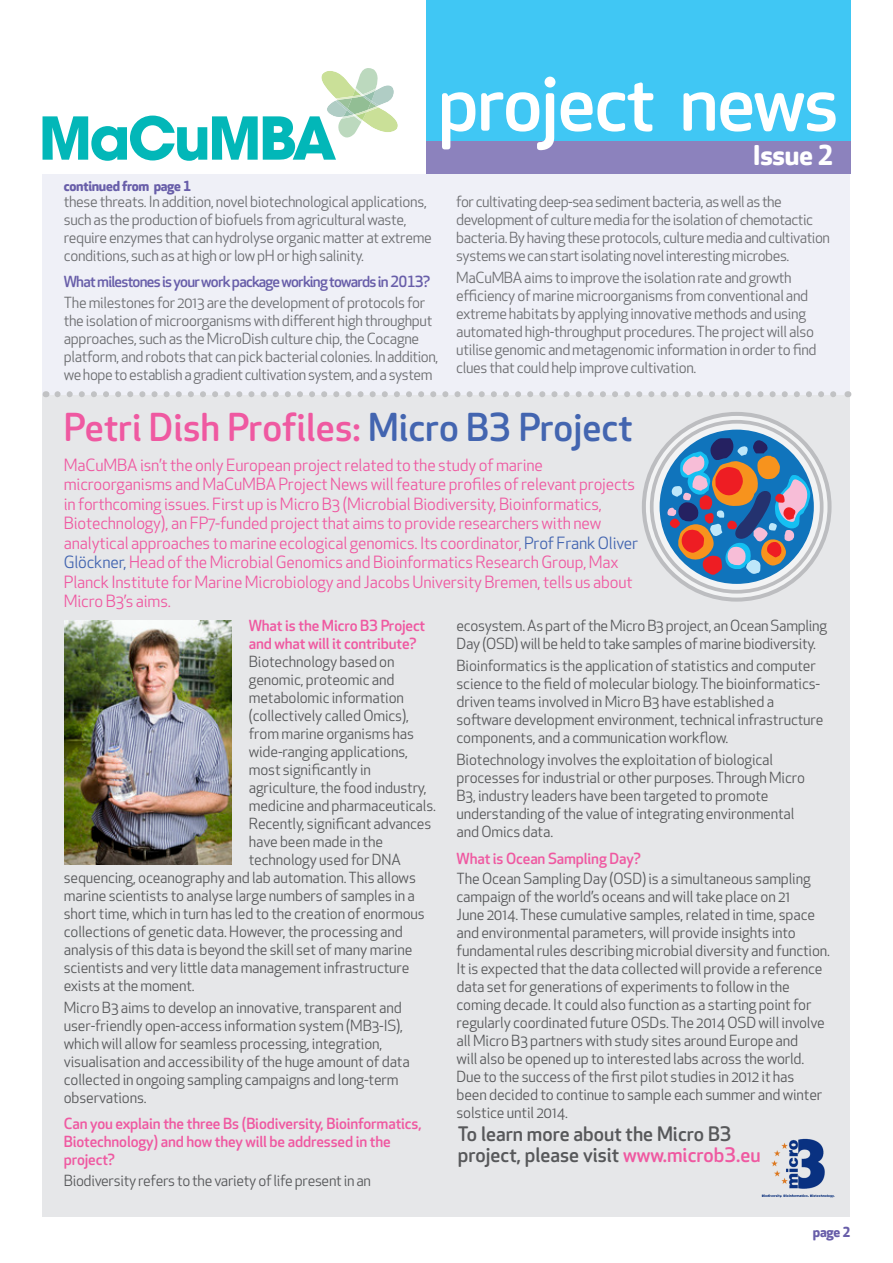
<style>
.page{position:relative;width:893px;height:1263px;background:#fff}
.page>*{position:absolute;margin:0;border:0;box-sizing:border-box;transform-origin:0 0}
.t1{font:500 75px "Apex Rounded";letter-spacing:-.02em;color:#fff}
.t2{font:500 37.65px "Apex Rounded";color:#ef59a1}
.t3{font:700 26.7px "Apex Rounded";letter-spacing:-.01em;color:#fff}
.t4{font:500 19.5px/21px "Apex Rounded";color:#57585a}
.t5{font:16.5px/19.5px "Apex New";letter-spacing:-.01em;color:#ef59a1}
.t6{font:15px/18px "Apex New";letter-spacing:-.01em;color:#57585a}
.t7{font:15px/18px "Apex New";letter-spacing:-.02em;color:#6c6d70}
.t8{font:500 15px/18px "Apex Rounded";letter-spacing:-.01em;color:#ef59a1}
.t9{font:500 15px "Apex Rounded";letter-spacing:-.05em;color:#685ea9}
.t10{font:700 13.5px "Apex Rounded";letter-spacing:-.02em;color:#685ea9}
.s1{color:#4365b0}
.s2{color:#ef59a1}
</style>
<div class="page">
<div style="left:43px;top:174px;width:807px;height:221px;background:#eff0f7"></div>
<div style="left:43px;top:395px;width:807px;height:822px;background:#e6e7e9"></div>
<div style="left:426px;top:100px;width:424px;height:74px;background:#8c82bd"></div>
<div style="left:426px;top:0;width:424px;height:140px;background:#40c7f4"></div>
<svg style="left:43px;top:68px;width:355px;height:93px"></svg>
<svg style="left:57px;top:391px;width:779px;height:6px"></svg>
<img style="left:761px;top:1138px;width:74px;height:60px">
<img style="left:65px;top:620px;width:167px;height:244px">
<svg style="left:642px;top:412px;width:189px;height:190px"></svg>
<p class="t1" style="left:438px;top:61px;width:402px">project news</p>
<p class="t3" style="left:753px;top:140px;width:82px">Issue 2</p>
<p class="t10" style="left:64px;top:178px;width:129px">continued from page 1</p>
<p class="t7" style="left:64px;top:192px;width:370px">these threats. In addition, novel biotechnological applications, such as the production of biofuels from agricultural waste, require enzymes that can hydrolyse organic matter at extreme conditions, such as at high or low pH or high salinity.</p>
<p class="t9" style="left:64px;top:273px;width:368px">What milestones is your work package working towards in 2013?</p>
<p class="t7" style="left:64px;top:293px;width:376px">The milestones for 2013 are the development of protocols for the isolation of microorganisms with different high throughput approaches, such as the MicroDish culture chip, the Cocagne platform, and robots that can pick bacterial colonies. In addition, we hope to establish a gradient cultivation system, and a system</p>
<p class="t7" style="left:456px;top:192px;width:375px">for cultivating deep-sea sediment bacteria, as well as the development of culture media for the isolation of chemotactic bacteria. By having these protocols, culture media and cultivation systems we can start isolating novel interesting microbes.</p>
<p class="t7" style="left:456px;top:269px;width:362px">MaCuMBA aims to improve the isolation rate and growth efficiency of marine microorganisms from conventional and extreme habitats by applying innovative methods and using automated high-throughput procedures. The project will also utilise genomic and metagenomic information in order to find clues that could help improve cultivation.</p>
<p class="t2" style="left:64px;top:406px;width:571px">Petri Dish Profiles: <span class="s1">Micro B3 Project</span></p>
<p class="t5" style="left:64px;top:455px;width:576px">MaCuMBA isn’t the only European project related to the study of marine microorganisms and MaCuMBA Project News will feature profiles of relevant projects in forthcoming issues. First up is Micro B3 (Microbial Biodiversity, Bioinformatics, Biotechnology), an FP7-funded project that aims to provide researchers with new analytical approaches to marine ecological genomics. Its coordinator, <span class="s1">Prof Frank Oliver Glöckner,</span> Head of the Microbial Genomics and Bioinformatics Research Group, Max Planck Institute for Marine Microbiology and Jacobs University Bremen, tells us about Micro B3’s aims.</p>
<p class="t8" style="left:249px;top:617px;width:178px">What is the Micro B3 Project</p>
<p class="t8" style="left:249px;top:635px;width:169px">and what will it contribute?</p>
<p class="t6" style="left:249px;top:652px;width:147px">Biotechnology based on</p>
<p class="t6" style="left:249px;top:670px;width:147px">genomic, proteomic and</p>
<p class="t6" style="left:249px;top:688px;width:157px">metabolomic information</p>
<p class="t6" style="left:249px;top:706px;width:162px">(collectively called Omics),</p>
<p class="t6" style="left:249px;top:724px;width:167px">from marine organisms has</p>
<p class="t6" style="left:249px;top:742px;width:161px">wide-ranging applications,</p>
<p class="t6" style="left:249px;top:760px;width:124px">most significantly in</p>
<p class="t6" style="left:249px;top:778px;width:179px">agriculture, the food industry,</p>
<p class="t6" style="left:249px;top:796px;width:189px">medicine and pharmaceuticals.</p>
<p class="t6" style="left:249px;top:814px;width:184px">Recently, significant advances</p>
<p class="t6" style="left:249px;top:832px;width:136px">have been made in the</p>
<p class="t6" style="left:249px;top:850px;width:153px">technology used for DNA</p>
<p class="t6" style="left:64px;top:868px;width:354px">sequencing, oceanography and lab automation. This allows</p>
<p class="t6" style="left:64px;top:886px;width:353px">marine scientists to analyse large numbers of samples in a</p>
<p class="t6" style="left:64px;top:904px;width:362px">short time, which in turn has led to the creation of enormous</p>
<p class="t6" style="left:64px;top:922px;width:341px">collections of genetic data. However, the processing and</p>
<p class="t6" style="left:64px;top:940px;width:350px">analysis of this data is beyond the skill set of many marine</p>
<p class="t6" style="left:64px;top:958px;width:347px">scientists and very little data management infrastructure</p>
<p class="t6" style="left:64px;top:976px;width:133px">exists at the moment.</p>
<p class="t6" style="left:64px;top:998px;width:348px">Micro B3 aims to develop an innovative, transparent and user-friendly open-access information system (MB3-IS), which will allow for seamless processing, integration, visualisation and accessibility of the huge amount of data collected in ongoing sampling campaigns and long-term observations.</p>
<p class="t8" style="left:64px;top:1115px;width:359px">Can you explain the three Bs (Biodiversity, Bioinformatics,<br>Biotechnology) and how they will be addressed in the project?</p>
<p class="t6" style="left:64px;top:1171px;width:309px">Biodiversity refers to the variety of life present in an</p>
<p class="t6" style="left:457px;top:616px;width:372px">ecosystem. As part of the Micro B3 project, an Ocean Sampling<br>Day (OSD) will be held to take samples of marine biodiversity.</p>
<p class="t6" style="left:457px;top:656px;width:368px">Bioinformatics is the application of statistics and computer science to the field of molecular biology. The bioinformatics&shy;driven teams involved in Micro B3 have established a software development environment, technical infrastructure components, and a communication workflow.</p>
<p class="t6" style="left:457px;top:751px;width:350px">Biotechnology involves the exploitation of biological processes for industrial or other purposes. Through Micro B3, industry leaders have been targeted to promote understanding of the value of integrating environmental and Omics data.</p>
<p class="t8" style="left:457px;top:850px;width:186px">What is Ocean Sampling Day?</p>
<p class="t6" style="left:457px;top:869px;width:375px">The Ocean Sampling Day (OSD) is a simultaneous sampling campaign of the world’s oceans and will take place on 21<br>June 2014. These cumulative samples, related in time, space and environmental parameters, will provide insights into fundamental rules describing microbial diversity and function.<br>It is expected that the data collected will provide a reference data set for generations of experiments to follow in the coming decade. It could also function as a starting point for regularly coordinated future OSDs. The 2014 OSD will involve all Micro B3 partners with study sites around Europe and<br>will also be opened up to interested labs across the world.<br>Due to the success of the first pilot studies in 2012 it has<br>been decided to continue to sample each summer and winter solstice until 2014.</p>
<p class="t4" style="left:458px;top:1124px;width:304px">To learn more about the Micro B3 project, please visit <span class="s2">www.microb3.eu</span></p>
<p class="t10" style="left:813px;top:1224px;width:39px">page 2</p>
</div>
